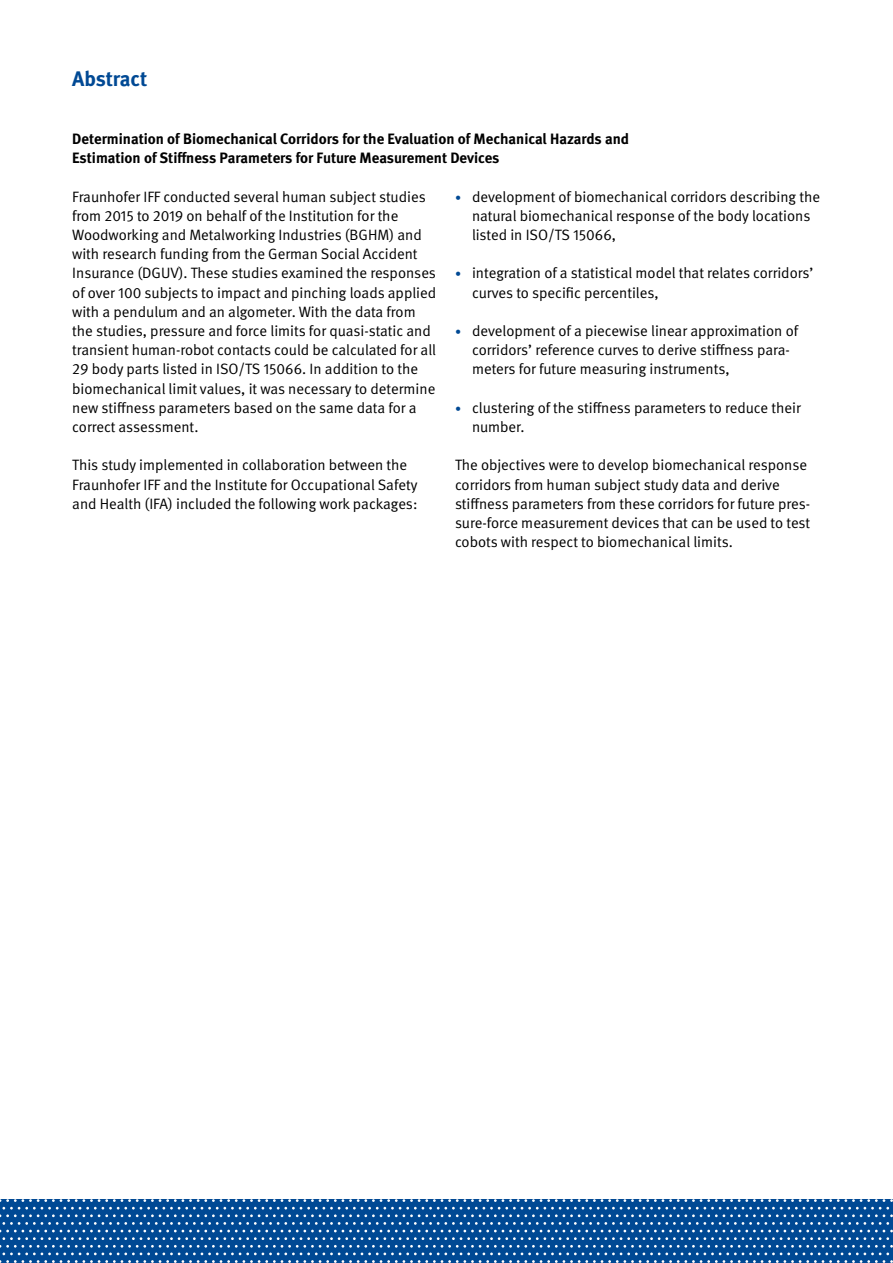
<style>
.page{position:relative;width:893px;height:1263px;background:#fff}
.page>*{position:absolute;margin:0;border:0;box-sizing:border-box;transform-origin:0 0}
.Headlines_H1_Abstract{font:700 21px "DGUV Meta";letter-spacing:-.005em;color:#004994}
.Innenteil_P_Grundtext{font:15px/19.2px "DGUV Meta";color:#000}
.Headlines_H2_Abstract{font:700 15px/19.2px "DGUV Meta";color:#000}
.s1{font-size:12px;color:#004994}
</style>
<div class="page">
<svg style="left:0;top:1199px;width:893px;height:64px;background:#1a5c9f"></svg>
<h1 class="Headlines_H1_Abstract" style="left:72px;top:67px;width:76px">Abstract</h1>
<h2 class="Headlines_H2_Abstract" style="left:72px;top:130px;width:558px">Determination of Biomechanical Corridors for the Evaluation of Mechanical Hazards and<br>Estimation of Stiffness Parameters for Future Measurement Devices</h2>
<p class="Innenteil_P_Grundtext" style="left:72px;top:187px;width:365px">Fraunhofer IFF conducted several human subject studies from 2015 to 2019 on behalf of the Institution for the Woodworking and Metalworking Industries (BGHM) and with research funding from the German Social Accident Insurance (DGUV). These studies examined the responses of over 100 subjects to impact and pinching loads applied with a pendulum and an algometer. With the data from the studies, pressure and force limits for quasi-static and transient human-robot contacts could be calculated for all 29 body parts listed in ISO/TS 15066. In addition to the biomechanical limit values, it was necessary to determine new stiffness parameters based on the same data for a correct assessment.</p>
<p class="Innenteil_P_Grundtext" style="left:72px;top:456px;width:347px">This study implemented in collaboration between the<br>Fraunhofer IFF and the Institute for Occupational Safety and Health (IFA) included the following work packages:</p>
<p class="Innenteil_P_Grundtext" style="left:472px;top:187px;width:350px;text-indent:-17px"><span class="s1">•</span> development of biomechanical corridors describing the natural biomechanical response of the body locations listed in ISO/TS 15066,</p>
<p class="Innenteil_P_Grundtext" style="left:472px;top:264px;width:343px;text-indent:-17px"><span class="s1">•</span> integration of a statistical model that relates corridors’ curves to specific percentiles,</p>
<p class="Innenteil_P_Grundtext" style="left:472px;top:322px;width:328px;text-indent:-17px"><span class="s1">•</span> development of a piecewise linear approximation of corridors’ reference curves to derive stiffness para&shy;meters for future measuring instruments,</p>
<p class="Innenteil_P_Grundtext" style="left:472px;top:398px;width:330px;text-indent:-17px"><span class="s1">•</span> clustering of the stiffness parameters to reduce their number.</p>
<p class="Innenteil_P_Grundtext" style="left:455px;top:456px;width:357px">The objectives were to develop biomechanical response corridors from human subject study data and derive stiffness parameters from these corridors for future pres&shy;sure-force measurement devices that can be used to test cobots with respect to biomechanical limits.</p>
</div>
